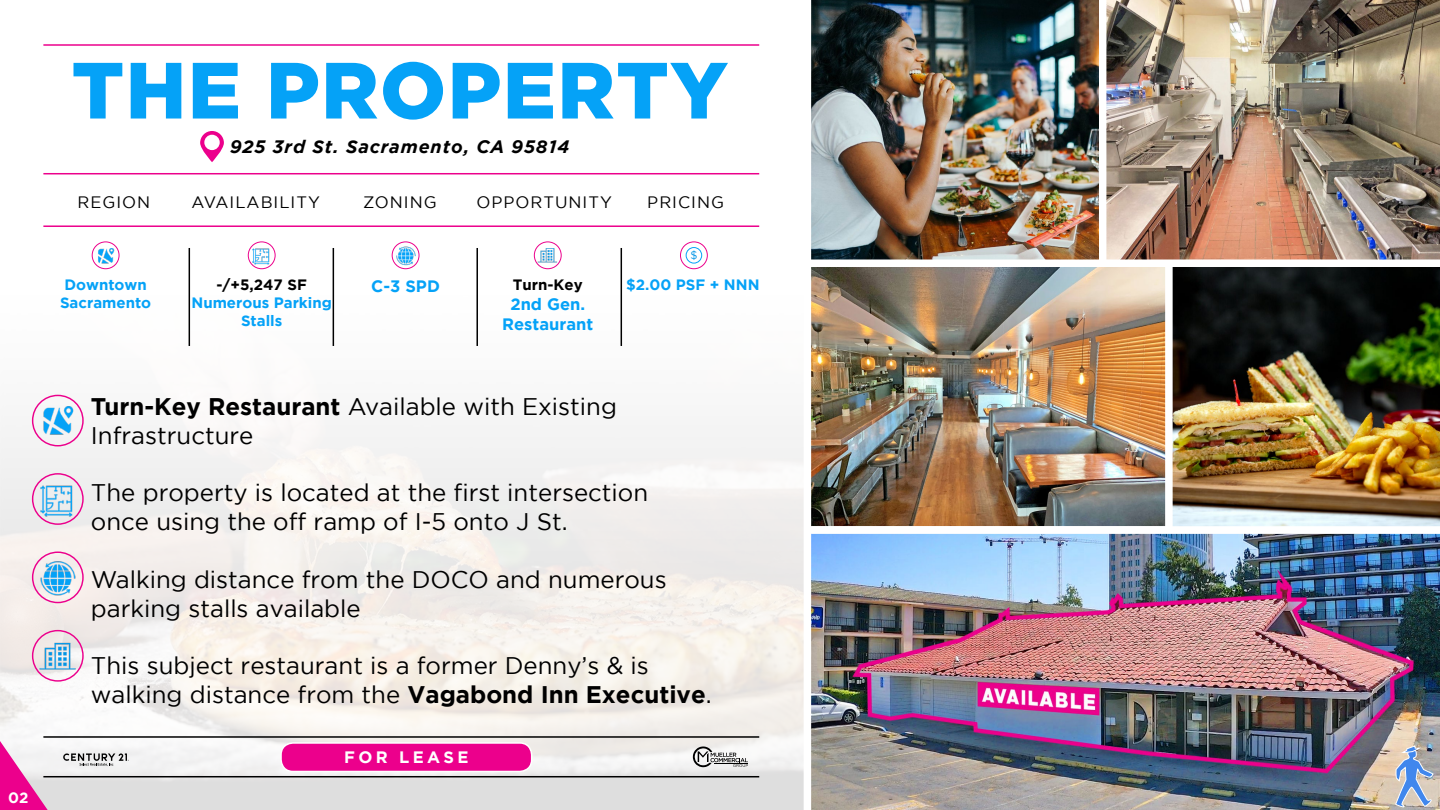
<style>
.page{position:relative;width:1440px;height:810px;background:#fff}
.page>*{position:absolute;margin:0;border:0;box-sizing:border-box;transform-origin:0 0}
.t1{font:900 79.5px "Gotham";letter-spacing:.02em;color:#05a2f7}
.t2{font:24px/28.8px "Gotham";color:#000}
.t3{font:italic 700 18px "Gotham";letter-spacing:.05em;color:#000}
.t4{font:16.5px "Gotham";letter-spacing:.06em;color:#000}
.t5{font:700 16.5px/19.8px "Gotham";color:#05a2f7;text-align:center}
.t6{font:700 16.5px "Gotham";letter-spacing:.2em;color:#fff}
.t7{font:700 15px/18px "Gotham";color:#05a2f7;text-align:center}
.t8{font:700 15px "Gotham";color:#000}
.t9{font:700 15px "Gotham";color:#fff}
.t10{font:11.1px "Gotham";color:#0094e5}
.s1{font-weight:700}
</style>
<div class="page">
<img style="left:0;top:269px;width:803px;height:541px">
<hr style="left:43px;top:44px;width:716px;height:2px;background:#ec008c">
<hr style="left:43px;top:173px;width:716px;height:1px;background:#ec008c">
<hr style="left:43px;top:225px;width:716px;height:2px;background:#ec008c">
<hr style="left:43px;top:736px;width:716px;height:2px;background:#000">
<hr style="left:43px;top:776px;width:716px;height:1px;background:#000">
<hr style="left:188px;top:248px;width:2px;height:98px;background:#000">
<hr style="left:332px;top:248px;width:2px;height:98px;background:#000">
<hr style="left:476px;top:248px;width:2px;height:98px;background:#000">
<hr style="left:620px;top:248px;width:2px;height:98px;background:#000">
<img style="left:811px;top:534px;width:628px;height:276px">
<img style="left:1106px;top:0;width:333px;height:260px">
<img style="left:811px;top:267px;width:354px;height:259px">
<img style="left:811px;top:0;width:287px;height:260px">
<img style="left:1172px;top:267px;width:267px;height:259px">
<svg style="left:0;top:741px;width:48px;height:69px"></svg>
<svg style="left:200px;top:131px;width:24px;height:31px"></svg>
<div style="left:204px;top:135px;width:16px;height:15px;background:#fff;border-radius:50%"></div>
<img style="left:40px;top:405px;width:37px;height:35px">
<div style="left:32px;top:395px;width:52px;height:51px;border:1px solid #ec008c;border-radius:50%"></div>
<img style="left:96px;top:247px;width:20px;height:18px">
<div style="left:92px;top:242px;width:27px;height:27px;border:1px solid #ec008c;border-radius:50%"></div>
<img style="left:38px;top:485px;width:37px;height:34px">
<div style="left:32px;top:473px;width:52px;height:52px;border:1px solid #ec008c;border-radius:50%"></div>
<img style="left:251px;top:248px;width:20px;height:18px">
<div style="left:248px;top:242px;width:27px;height:27px;border:1px solid #ec008c;border-radius:50%"></div>
<img style="left:38px;top:560px;width:40px;height:36px">
<div style="left:32px;top:552px;width:52px;height:51px;border:1px solid #ec008c;border-radius:50%"></div>
<img style="left:395px;top:246px;width:21px;height:19px">
<div style="left:392px;top:242px;width:27px;height:27px;border:1px solid #ec008c;border-radius:50%"></div>
<img style="left:38px;top:639px;width:39px;height:34px">
<div style="left:32px;top:630px;width:52px;height:52px;border:1px solid #ec008c;border-radius:50%"></div>
<img style="left:537px;top:246px;width:21px;height:18px">
<div style="left:534px;top:242px;width:27px;height:27px;border:1px solid #ec008c;border-radius:50%"></div>
<div style="left:685px;top:247px;width:17px;height:16px;border:1px solid #05a2f7;border-radius:50%"></div>
<div style="left:680px;top:242px;width:27px;height:27px;border:1px solid #ec008c;border-radius:50%"></div>
<svg style="left:1394px;top:745px;width:39px;height:64px;background:#a6b4ca"></svg>
<svg style="left:63px;top:753px;width:66px;height:13px"></svg>
<div style="left:281px;top:743px;width:250px;height:28px;background:#ec008c;border-radius:12px"></div>
<div style="left:280px;top:742px;width:252px;height:30px;border:2px solid #fff;border-radius:12px"></div>
<svg style="left:692px;top:747px;width:56px;height:20px"></svg>
<p class="t9" style="left:8px;top:789px;width:22px">02</p>
<h1 class="t1" style="left:72px;top:44px;width:657px">THE PROPERTY</h1>
<p class="t3" style="left:230px;top:136px;width:341px">925 3rd St. Sacramento, CA 95814</p>
<p class="t4" style="left:77px;top:193px;width:74px">REGION</p>
<p class="t4" style="left:191px;top:193px;width:130px">AVAILABILITY</p>
<p class="t4" style="left:363px;top:193px;width:75px">ZONING</p>
<p class="t4" style="left:476px;top:193px;width:137px">OPPORTUNITY</p>
<p class="t4" style="left:647px;top:193px;width:78px">PRICING</p>
<p class="t7" style="left:60px;top:276px;width:93px;text-align:left">Downtown<br>Sacramento</p>
<p class="t8" style="left:216px;top:276px;width:92px">-/+5,247 SF</p>
<p class="t7" style="left:191px;top:294px;width:142px">Numerous Parking<br>Stalls</p>
<p class="t5" style="left:371px;top:275px;width:70px">C-3 SPD</p>
<p class="t8" style="left:513px;top:276px;width:71px">Turn-Key</p>
<p class="t5" style="left:502px;top:294px;width:93px">2nd Gen.<br>Restaurant</p>
<p class="t10" style="left:690px;top:249px;width:9px">$</p>
<p class="t7" style="left:626px;top:276px;width:135px">$2.00 PSF + NNN</p>
<p class="t2" style="left:91px;top:392px;width:527px"><span class="s1">Turn-Key Restaurant</span> Available with Existing<br>Infrastructure</p>
<p class="t2" style="left:91px;top:478px;width:559px">The property is located at the first intersection once using the off ramp of I-5 onto J St.</p>
<p class="t2" style="left:91px;top:565px;width:577px">Walking distance from the DOCO and numerous parking stalls available</p>
<p class="t2" style="left:91px;top:651px;width:622px">This subject restaurant is a former Denny’s &amp; is walking distance from the <span class="s1">Vagabond Inn Executive</span>.</p>
<p class="t6" style="left:344px;top:747px;width:126px">FOR LEASE</p>
</div>
